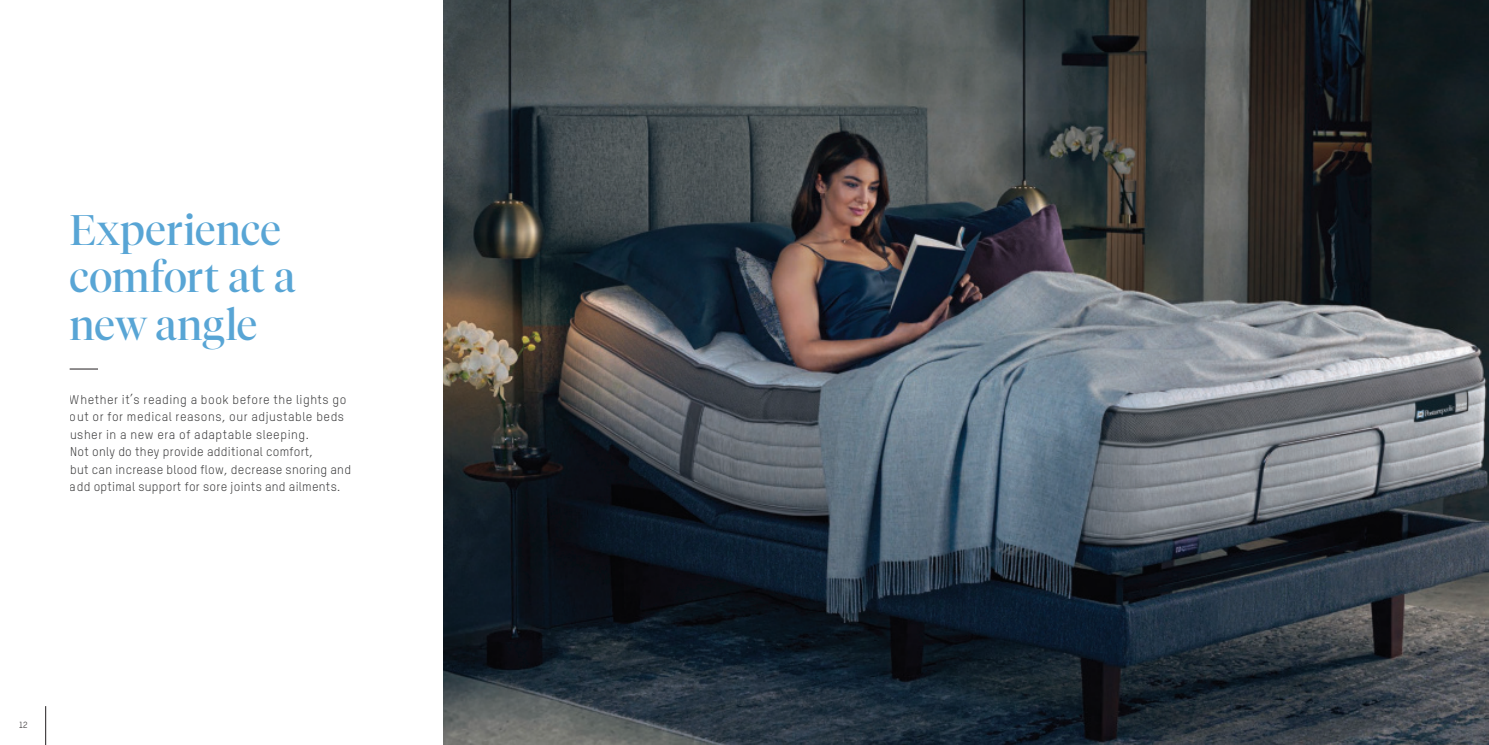
<style>
.page{position:relative;width:1489px;height:745px;background:#fff}
.page>*{position:absolute;margin:0;border:0;box-sizing:border-box;transform-origin:0 0}
.t1{font:42.5px/47.5px "Tiempos Fine Test";letter-spacing:.01em;color:#58a5d5}
.t2{font:12.5px/17.5px "TSTARPRO";letter-spacing:.02em;color:#3e3e3f}
.t3{font:8.75px "TSTARPRO";color:#231f20}
</style>
<div class="page">
<img style="left:443px;top:0;width:283px;height:744px">
<svg style="left:70px;top:368px;width:28px;height:1px"></svg>
<hr style="left:45px;top:705px;width:1px;height:39px;background:#231f20">
<img style="left:726px;top:0;width:762px;height:744px">
<h1 class="t1" style="left:70px;top:209px;width:227px">Experience comfort at a new angle</h1>
<p class="t2" style="left:70px;top:391px;width:283px">Whether it’s reading a book before the lights go out or for medical reasons, our adjustable beds usher in a new era of adaptable sleeping.<br>Not only do they provide additional comfort,<br>but can increase blood flow, decrease snoring and add optimal support for sore joints and ailments.</p>
<p class="t3" style="left:19px;top:720px;width:11px">12</p>
</div>
